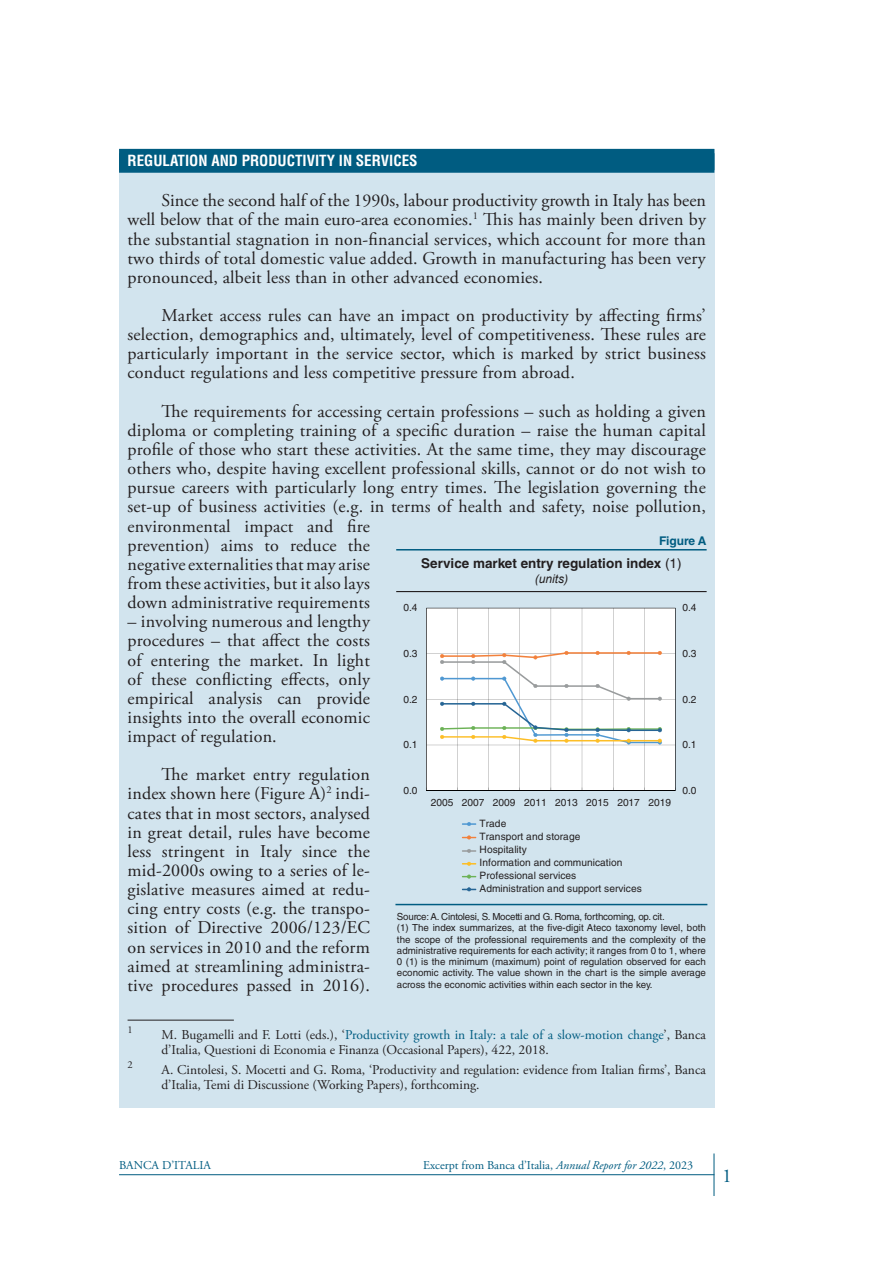
<style>
.page{position:relative;width:893px;height:1263px;background:#fff}
.page>*{position:absolute;margin:0;border:0;box-sizing:border-box;transform-origin:0 0}
.t1{font:19.5px "Adobe Garamond Pro";color:#005c81}
.PARAGRAFO__Box{font:18px/19.2px "Adobe Garamond Pro";letter-spacing:.01em;color:#231f20;text-align:justify}
.TITOLO__Box{font:700 condensed 15px "Helvetica LT Std";color:#fff}
.NOTA__Testo{font:13.5px/15px "Adobe Garamond Pro";color:#231f20}
.TITOLO__Tabella_e_Fi{font:700 13.5px "Helvetica LT Std";color:#231f20}
.t2{font:12px "Adobe Garamond Pro";color:#005c81}
.NUMERO__Tabella_e_Fi{font:700 12px "Helvetica LT Std";color:#005c81}
.SOTTOTITOLO__Tabella{font:italic 12px "Arial";color:#231f20}
.NOTA__Testo-2{font:10.5px "Adobe Garamond Pro";color:#231f20}
.t3{font:10.2px/13px "Helvetica LT Std";letter-spacing:.005em;color:#231f20}
.NOTA__Figura{font:9.75px/11.2px "Helvetica LT Std";letter-spacing:-.02em;color:#231f20;text-align:justify}
.s1{color:#005c81}
.s2{font-weight:400}
.s3{font-style:italic}
</style>
<div class="page">
<hr style="left:119px;top:1174px;width:595px;height:1px;background:#005c81">
<hr style="left:714px;top:1153px;width:1px;height:43px;background:#005c81">
<div style="left:119px;top:149px;width:595px;height:959px;background:#d2e4ee"></div>
<div style="left:119px;top:149px;width:595px;height:21px;background:#005c81"></div>
<div style="left:119px;top:153px;width:595px;height:20px;background:#005c81"></div>
<hr style="left:128px;top:1020px;width:106px;height:1px;background:#231f20">
<svg style="left:396px;top:550px;width:311px;height:356px"></svg>
<hr style="left:396px;top:591px;width:311px;height:1px;background:#231f20">
<hr style="left:396px;top:549px;width:311px;height:1px;background:#005c81">
<hr style="left:395px;top:904px;width:312px;height:1px;background:#005c81">
<svg style="left:426px;top:608px;width:250px;height:183px;fill:#fff"></svg>
<hr style="left:427px;top:791px;width:248px;height:1px;background:#000001">
<svg style="left:440px;top:651px;width:222px;height:93px"></svg>
<svg style="left:462px;top:822px;width:14px;height:4px"></svg>
<svg style="left:462px;top:835px;width:14px;height:4px"></svg>
<svg style="left:462px;top:849px;width:14px;height:4px"></svg>
<svg style="left:462px;top:862px;width:14px;height:4px"></svg>
<svg style="left:462px;top:875px;width:14px;height:3px"></svg>
<svg style="left:462px;top:887px;width:14px;height:4px"></svg>
<h4 class="TITOLO__Box" style="left:128px;top:151px;width:292px">REGULATION AND PRODUCTIVITY IN SERVICES</h4>
<p class="PARAGRAFO__Box" style="left:128px;top:192px;width:580px;text-indent:34px">Since the second half of the 1990s, labour productivity growth in Italy has been well below that of the main euro-area economies.<sup>1</sup> This has mainly been driven by the substantial stagnation in non-financial services, which account for more than two thirds of total domestic value added. Growth in manufacturing has been very pronounced, albeit less than in other advanced economies.</p>
<p class="PARAGRAFO__Box" style="left:128px;top:306px;width:580px;text-indent:34px">Market access rules can have an impact on productivity by affecting firms’ selection, demographics and, ultimately, level of competitiveness. These rules are particularly important in the service sector, which is marked by strict business conduct regulations and less competitive pressure from abroad.</p>
<p class="PARAGRAFO__Box" style="left:128px;top:402px;width:580px;text-align:left;text-indent:34px">The requirements for accessing certain professions – such as holding a given diploma or completing training of a specific duration – raise the human capital profile of those who start these activities. At the same time, they may discourage others who, despite having excellent professional skills, cannot or do not wish to pursue careers with particularly long entry times. The legislation governing the set-up of business activities (e.g. in terms of health and safety, noise pollution, environmental impact and fire<br>prevention) aims to reduce the<br>negative externalities that may arise<br>from these activities, but it also lays<br>down administrative requirements</p>
<p class="PARAGRAFO__Box" style="left:128px;top:613px;width:244px">– involving numerous and lengthy procedures – that affect the costs of entering the market. In light of these conflicting effects, only empirical analysis can provide insights into the overall economic impact of regulation.</p>
<p class="PARAGRAFO__Box" style="left:128px;top:766px;width:244px;text-indent:34px">The market entry regulation index shown here (Figure A)<sup>2</sup> indi&shy;cates that in most sectors, analysed in great detail, rules have become less stringent in Italy since the mid-2000s owing to a series of le&shy;gislative measures aimed at redu&shy;cing entry costs (e.g. the transpo&shy;sition of Directive 2006/123/EC on services in 2010 and the reform aimed at streamlining administra&shy;tive procedures passed in 2016).</p>
<p class="NOTA__Testo-2" style="left:128px;top:1024px;width:7px">1</p>
<p class="NOTA__Testo" style="left:162px;top:1028px;width:546px">M. Bugamelli and F. Lotti (eds.), ‘<span class="s1">Productivity growth in Italy: a tale of a slow-motion change</span>’, Banca d’Italia, Questioni di Economia e Finanza (Occasional Papers), 422, 2018.</p>
<p class="NOTA__Testo-2" style="left:128px;top:1058px;width:7px">2</p>
<p class="NOTA__Testo" style="left:162px;top:1062px;width:546px">A. Cintolesi, S. Mocetti and G. Roma, ‘Productivity and regulation: evidence from Italian firms’, Banca d’Italia, Temi di Discussione (Working Papers), forthcoming.</p>
<p class="NUMERO__Tabella_e_Fi" style="left:659px;top:534px;width:49px">Figure A</p>
<p class="TITOLO__Tabella_e_Fi" style="left:421px;top:555px;width:262px">Service market entry regulation index <span class="s2">(1)</span></p>
<p class="SOTTOTITOLO__Tabella" style="left:535px;top:571px;width:35px">(units)</p>
<p class="t3" style="left:682px;top:601px;width:16px">0.4</p>
<p class="t3" style="left:403px;top:601px;width:16px">0.4</p>
<p class="t3" style="left:682px;top:647px;width:16px">0.3</p>
<p class="t3" style="left:403px;top:647px;width:16px">0.3</p>
<p class="t3" style="left:682px;top:692px;width:16px">0.2</p>
<p class="t3" style="left:403px;top:692px;width:16px">0.2</p>
<p class="t3" style="left:682px;top:738px;width:16px">0.1</p>
<p class="t3" style="left:403px;top:738px;width:16px">0.1</p>
<p class="t3" style="left:682px;top:784px;width:16px">0.0</p>
<p class="t3" style="left:403px;top:784px;width:16px">0.0</p>
<p class="t3" style="left:480px;top:793px;width:193px;line-height:20.2px;text-indent:-49px">2005 2007 2009 2011 2013 2015 2017 2019<br>Trade</p>
<p class="t3" style="left:480px;top:830px;width:164px">Transport and storage<br>Hospitality<br>Information and communication<br>Professional services<br>Administration and support services</p>
<p class="NOTA__Figura" style="left:397px;top:911px;width:269px">Source: A. Cintolesi, S. Mocetti and G. Roma, forthcoming, op. cit.</p>
<p class="NOTA__Figura" style="left:397px;top:922px;width:310px">(1) The index summarizes, at the five-digit Ateco taxonomy level, both the scope of the professional requirements and the complexity of the administrative requirements for each activity; it ranges from 0 to 1, where 0 (1) is the minimum (maximum) point of regulation observed for each economic activity. The value shown in the chart is the simple average across the economic activities within each sector in the key.</p>
<p class="t2" style="left:119px;top:1158px;width:93px">BANCA D’ITALIA</p>
<p class="t2" style="left:423px;top:1158px;width:271px">Excerpt from Banca d’Italia, <span class="s3">Annual Report for 2022</span>, 2023</p>
<p class="t1" style="left:722px;top:1164px;width:11px">1</p>
</div>
